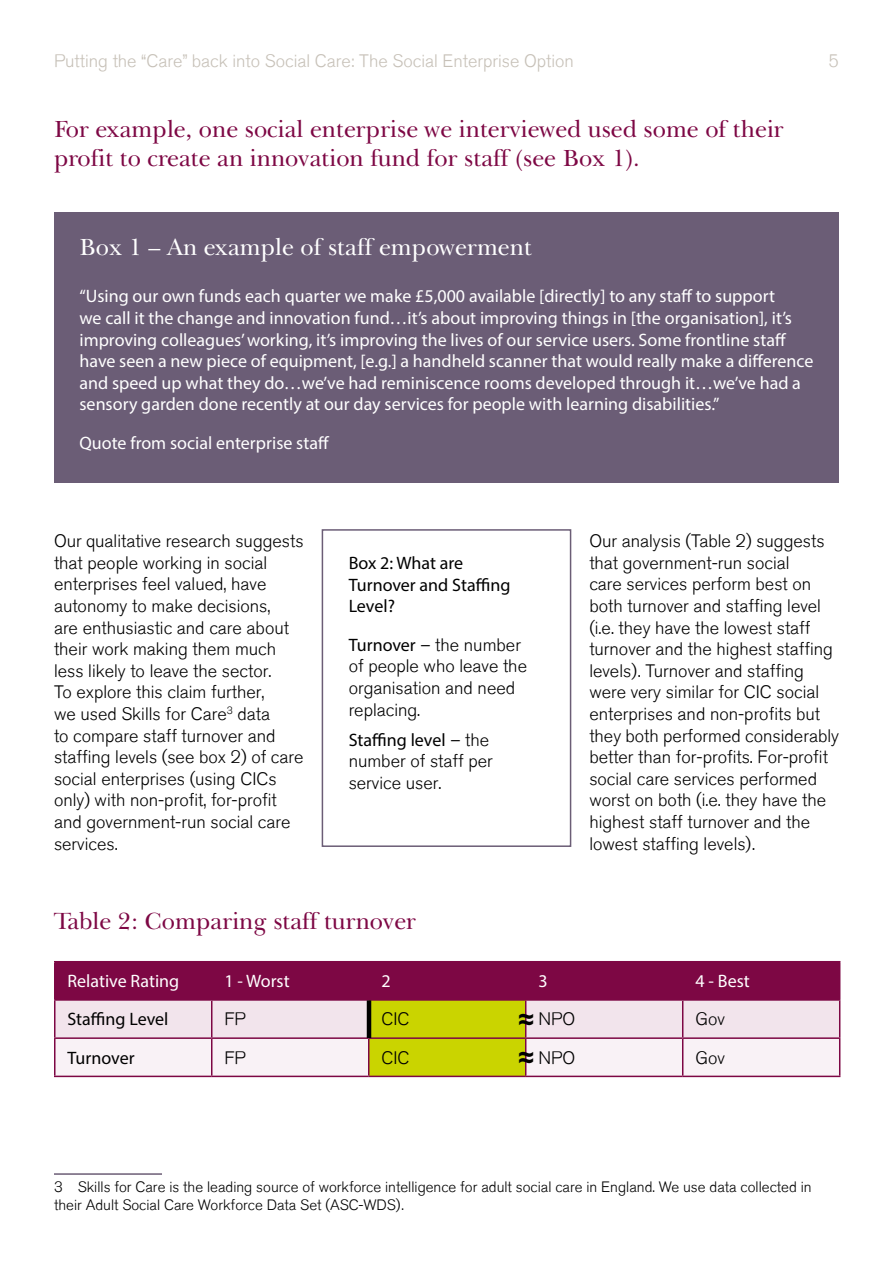
<style>
.page{position:relative;width:893px;height:1263px;background:#fff}
.page>*{position:absolute;margin:0;border:0;box-sizing:border-box;transform-origin:0 0}
.t1{font:700 27px "Arial";color:#000}
.t2{font:24px/28.8px "New Baskerville IT Cby BT";color:#7d0744}
.t3{font:24px "New Baskerville IT Cby BT";color:#fff}
.t4{font:300 18px/21.6px "Akzidenz Grotesk BQ";color:#000}
.t5{font:18px/21.6px "Myriad Pro";color:#fff}
.t6{font:300 18px "Akzidenz Grotesk BQ";color:#c7c1b8}
.t7{font:18px/21.6px "Myriad Pro";color:#000}
.t8{font:300 15px/18px "Akzidenz Grotesk BQ";color:#000}
.s1{font-family:"Myriad Pro";font-weight:400}
</style>
<div class="page">
<div style="left:54px;top:212px;width:785px;height:271px;background:#6b5d76"></div>
<div style="left:322px;top:529px;width:249px;height:318px;border:2px solid #6b5d76"></div>
<hr style="left:54px;top:1173px;width:108px;height:2px;background:#6b5d76">
<div style="left:55px;top:962px;width:157px;height:38px;background:#7d0744"></div>
<div style="left:212px;top:962px;width:157px;height:38px;background:#7d0744"></div>
<div style="left:369px;top:962px;width:157px;height:38px;background:#7d0744"></div>
<div style="left:526px;top:962px;width:157px;height:38px;background:#7d0744"></div>
<div style="left:683px;top:962px;width:157px;height:38px;background:#7d0744"></div>
<div style="left:55px;top:1000px;width:157px;height:38px;background:#f2e4ec"></div>
<div style="left:212px;top:1000px;width:157px;height:38px;background:#f2e4ec"></div>
<div style="left:526px;top:1000px;width:157px;height:38px;background:#f2e4ec"></div>
<div style="left:683px;top:1000px;width:157px;height:38px;background:#f2e4ec"></div>
<div style="left:369px;top:1000px;width:157px;height:38px;background:#cad400"></div>
<div style="left:369px;top:1038px;width:157px;height:38px;background:#cad400"></div>
<div style="left:55px;top:1038px;width:157px;height:38px;background:#f9f2f6"></div>
<div style="left:212px;top:1038px;width:157px;height:38px;background:#f9f2f6"></div>
<div style="left:526px;top:1038px;width:157px;height:38px;background:#f9f2f6"></div>
<div style="left:683px;top:1038px;width:157px;height:38px;background:#f9f2f6"></div>
<hr style="left:54px;top:961px;width:158px;height:1px;background:#7d0744">
<hr style="left:54px;top:962px;width:2px;height:37px;background:#7d0744">
<hr style="left:212px;top:961px;width:157px;height:1px;background:#7d0744">
<hr style="left:369px;top:961px;width:157px;height:1px;background:#7d0744">
<hr style="left:526px;top:961px;width:157px;height:1px;background:#7d0744">
<hr style="left:683px;top:961px;width:157px;height:1px;background:#7d0744">
<hr style="left:54px;top:999px;width:158px;height:2px;background:#7d0744">
<hr style="left:212px;top:999px;width:157px;height:2px;background:#7d0744">
<hr style="left:211px;top:1001px;width:1px;height:36px;background:#7d0744">
<hr style="left:369px;top:999px;width:157px;height:2px;background:#7d0744">
<hr style="left:526px;top:999px;width:157px;height:2px;background:#7d0744">
<hr style="left:683px;top:999px;width:157px;height:2px;background:#7d0744">
<hr style="left:211px;top:1039px;width:1px;height:37px;background:#7d0744">
<hr style="left:682px;top:1039px;width:1px;height:37px;background:#7d0744">
<hr style="left:54px;top:1001px;width:2px;height:36px;background:#7d0744">
<hr style="left:54px;top:1037px;width:158px;height:2px;background:#7d0744">
<hr style="left:54px;top:1039px;width:2px;height:37px;background:#7d0744">
<hr style="left:212px;top:1037px;width:157px;height:2px;background:#7d0744">
<hr style="left:839px;top:1039px;width:1px;height:37px;background:#7d0744">
<hr style="left:54px;top:1076px;width:158px;height:1px;background:#7d0744">
<hr style="left:212px;top:1076px;width:157px;height:1px;background:#7d0744">
<hr style="left:526px;top:1076px;width:157px;height:1px;background:#7d0744">
<hr style="left:682px;top:1001px;width:1px;height:36px;background:#7d0744">
<hr style="left:369px;top:1037px;width:157px;height:2px;background:#7d0744">
<hr style="left:683px;top:1076px;width:157px;height:1px;background:#7d0744">
<hr style="left:368px;top:1039px;width:1px;height:37px;background:#7d0744">
<hr style="left:525px;top:1039px;width:1px;height:37px;background:#7d0744">
<hr style="left:369px;top:1076px;width:157px;height:1px;background:#7d0744">
<hr style="left:525px;top:1001px;width:1px;height:36px;background:#7d0744">
<hr style="left:839px;top:1001px;width:1px;height:36px;background:#7d0744">
<hr style="left:526px;top:1037px;width:157px;height:2px;background:#7d0744">
<hr style="left:683px;top:1037px;width:157px;height:2px;background:#7d0744">
<hr style="left:367px;top:1000px;width:4px;height:38px;background:#000">
<p class="t6" style="left:54px;top:50px;width:521px">Putting the “Care” back into Social Care: The Social Enterprise Option</p>
<p class="t6" style="left:828px;top:50px;width:12px">5</p>
<p class="t2" style="left:54px;top:115px;width:731px">For example, one social enterprise we interviewed used some of their profit to create an innovation fund for staff (see Box 1).</p>
<h2 class="t3" style="left:80px;top:232px;width:454px">Box 1 – An example of staff empowerment</h2>
<p class="t5" style="left:80px;top:285px;width:735px">“Using our own funds each quarter we make £5,000 available [directly] to any staf to support<br>we call it the change and innovation fund…it’s about improving things in [the organisation], it’s improving colleagues’ working, it’s improving the lives of our service users. Some frontline staf have seen a new piece of equipment, [e.g.] a handheld scanner that would really make a diference and speed up what they do…we’ve had reminiscence rooms developed through it…we’ve had a sensory garden done recently at our day services for people with learning disabilities.”</p>
<p class="t5" style="left:80px;top:432px;width:251px">Quote from social enterprise staf</p>
<p class="t4" style="left:54px;top:530px;width:251px">Our qualitative research suggests that people working in social enterprises feel valued, have autonomy to make decisions,<br>are enthusiastic and care about their work making them much less likely to leave the sector.<br>To explore this claim further,<br>we used Skills for Care<sup>3</sup> data<br>to compare staff turnover and staffing levels (see box 2) of care social enterprises (using CICs only) with non-profit, for-profit and government-run social care services.</p>
<p class="t7" style="left:349px;top:552px;width:163px">Box 2: What are<br>Turnover and Stafng<br>Level?</p>
<p class="t4" style="left:349px;top:634px;width:180px"><span class="s1">Turnover</span> – the number of people who leave the organisation and need replacing.</p>
<p class="t4" style="left:349px;top:729px;width:146px"><span class="s1">Stafng level</span> – the number of staff per service user.</p>
<p class="t4" style="left:589px;top:530px;width:237px">Our analysis (Table 2) suggests that government-run social care services perform best on both turnover and staffing level</p>
<p class="t4" style="left:589px;top:617px;width:251px">(i.e. they have the lowest staff turnover and the highest staffing levels). Turnover and staffing were very similar for CIC social enterprises and non-profits but they both performed considerably better than for-profits. For-profit social care services performed worst on both (i.e. they have the highest staff turnover and the lowest staffing levels).</p>
<h2 class="t2" style="left:54px;top:907px;width:364px">Table 2: Comparing staff turnover</h2>
<p class="t5" style="left:68px;top:970px;width:113px">Relative Rating</p>
<p class="t5" style="left:224px;top:970px;width:67px">1 - Worst</p>
<p class="t5" style="left:381px;top:970px;width:11px">2</p>
<p class="t5" style="left:538px;top:970px;width:11px">3</p>
<p class="t5" style="left:695px;top:970px;width:56px">4 - Best</p>
<p class="t7" style="left:67px;top:1008px;width:102px">Stafng Level</p>
<p class="t4" style="left:224px;top:1009px;width:23px">FP</p>
<p class="t4" style="left:381px;top:1009px;width:30px">CIC</p>
<p class="t1" style="left:519px;top:1001px;width:16px">≈</p>
<p class="t4" style="left:538px;top:1009px;width:38px">NPO</p>
<p class="t4" style="left:695px;top:1009px;width:31px">Gov</p>
<p class="t7" style="left:67px;top:1046px;width:69px">Turnover</p>
<p class="t4" style="left:224px;top:1047px;width:23px">FP</p>
<p class="t4" style="left:381px;top:1047px;width:30px">CIC</p>
<p class="t1" style="left:519px;top:1040px;width:16px">≈</p>
<p class="t4" style="left:538px;top:1047px;width:38px">NPO</p>
<p class="t4" style="left:695px;top:1047px;width:31px">Gov</p>
<p class="t8" style="left:54px;top:1178px;width:759px">3 Skills for Care is the leading source of workforce intelligence for adult social care in England. We use data collected in their Adult Social Care Workforce Data Set (ASC-WDS).</p>
</div>
